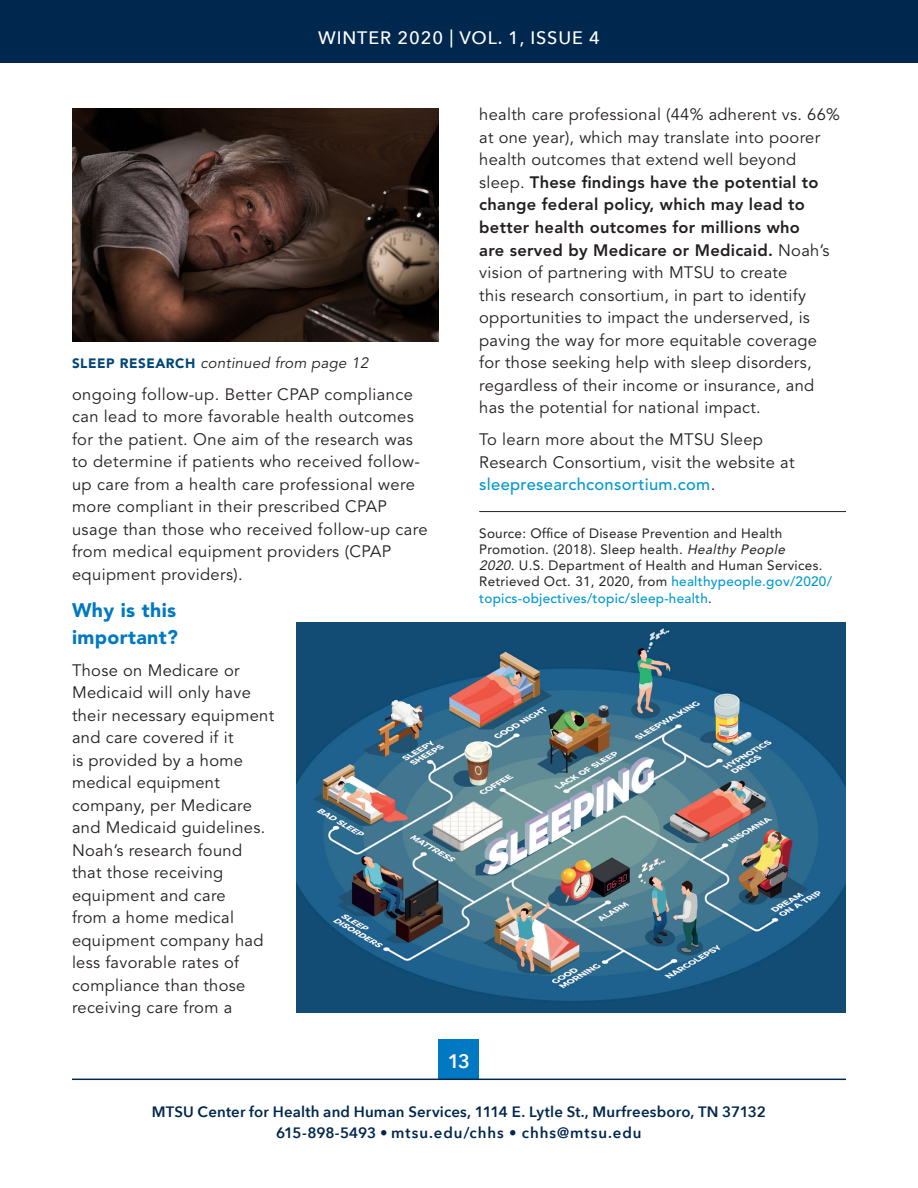
<style>
.page{position:relative;width:918px;height:1188px;background:#fff}
.page>*{position:absolute;margin:0;border:0;box-sizing:border-box;transform-origin:0 0}
.t1{font:900 19.5px/27px "Avenir LT Std";letter-spacing:.02em;color:#0079c2}
.t2{font:600 19.5px "Avenir Next";color:#fff}
.t3{font:500 18px "Avenir Next";letter-spacing:.05em;color:#fff}
.t4{font:16.5px/22.5px "Avenir LT Std";letter-spacing:.02em;color:#231f20}
.t5{font:600 15px/21px "Avenir Next";letter-spacing:.01em;color:#00274e;text-align:center}
.t6{font:italic 15px "Avenir LT Std";letter-spacing:.02em;color:#231f20}
.t7{font:13.5px/16.2px "Avenir LT Std";letter-spacing:.02em;color:#231f20}
.s1{font-weight:900;font-style:normal;font-size:13.5px;color:#004676}
.s2{font-weight:800}
.s3{font-weight:500;color:#0099d1}
.s4{font-style:italic}
</style>
<div class="page">
<div style="left:0;top:0;width:918px;height:63px;background:#00274e"></div>
<div style="left:439px;top:1040px;width:40px;height:40px;background:#0079c2"></div>
<hr style="left:72px;top:1079px;width:774px;height:1px;background:#00274e">
<hr style="left:479px;top:511px;width:367px;height:1px;background:#231f20">
<img style="left:296px;top:623px;width:550px;height:390px">
<img style="left:72px;top:108px;width:367px;height:234px">
<p class="t3" style="left:318px;top:22px;width:283px">WINTER 2020 | VOL. 1, ISSUE 4</p>
<p class="t6" style="left:72px;top:355px;width:298px"><span class="s1">SLEEP RESEARCH</span> continued from page 12</p>
<p class="t4" style="left:72px;top:383px;width:357px">ongoing follow-up. Better CPAP compliance can lead to more favorable health outcomes for the patient. One aim of the research was to determine if patients who received follow&shy;up care from a health care professional were more compliant in their prescribed CPAP usage than those who received follow-up care from medical equipment providers (CPAP equipment providers).</p>
<p class="t1" style="left:72px;top:596px;width:108px">Why is this important?</p>
<p class="t4" style="left:72px;top:659px;width:204px">Those on Medicare or<br>Medicaid will only have their necessary equipment and care covered if it<br>is provided by a home medical equipment company, per Medicare and Medicaid guidelines.<br>Noah’s research found that those receiving equipment and care<br>from a home medical equipment company had less favorable rates of compliance than those receiving care from a</p>
<p class="t4" style="left:479px;top:104px;width:362px">health care professional (44% adherent vs. 66% at one year), which may translate into poorer health outcomes that extend well beyond sleep. <span class="s2">These findings have the potential to change federal policy, which may lead to better health outcomes for millions who<br>are served by Medicare or Medicaid.</span> Noah’s vision of partnering with MTSU to create<br>this research consortium, in part to identify opportunities to impact the underserved, is paving the way for more equitable coverage for those seeking help with sleep disorders, regardless of their income or insurance, and has the potential for national impact.</p>
<p class="t4" style="left:479px;top:429px;width:317px">To learn more about the MTSU Sleep<br>Research Consortium, visit the website at <span class="s3">sleepresearchconsortium.com</span>.</p>
<p class="t7" style="left:479px;top:525px;width:354px">Source: Office of Disease Prevention and Health Promotion. (2018). Sleep health. <span class="s4">Healthy People<br>2020</span>. U.S. Department of Health and Human Services.<br>Retrieved Oct. 31, 2020, from <span class="s3">healthypeople.gov/2020/ topics-objectives/topic/sleep-health</span>.</p>
<p class="t2" style="left:448px;top:1044px;width:24px">13</p>
<p class="t5" style="left:152px;top:1100px;width:616px">MTSU Center for Health and Human Services, 1114 E. Lytle St., Murfreesboro, TN 37132<br>615-898-5493 • mtsu.edu/chhs • chhs@mtsu.edu</p>
</div>
